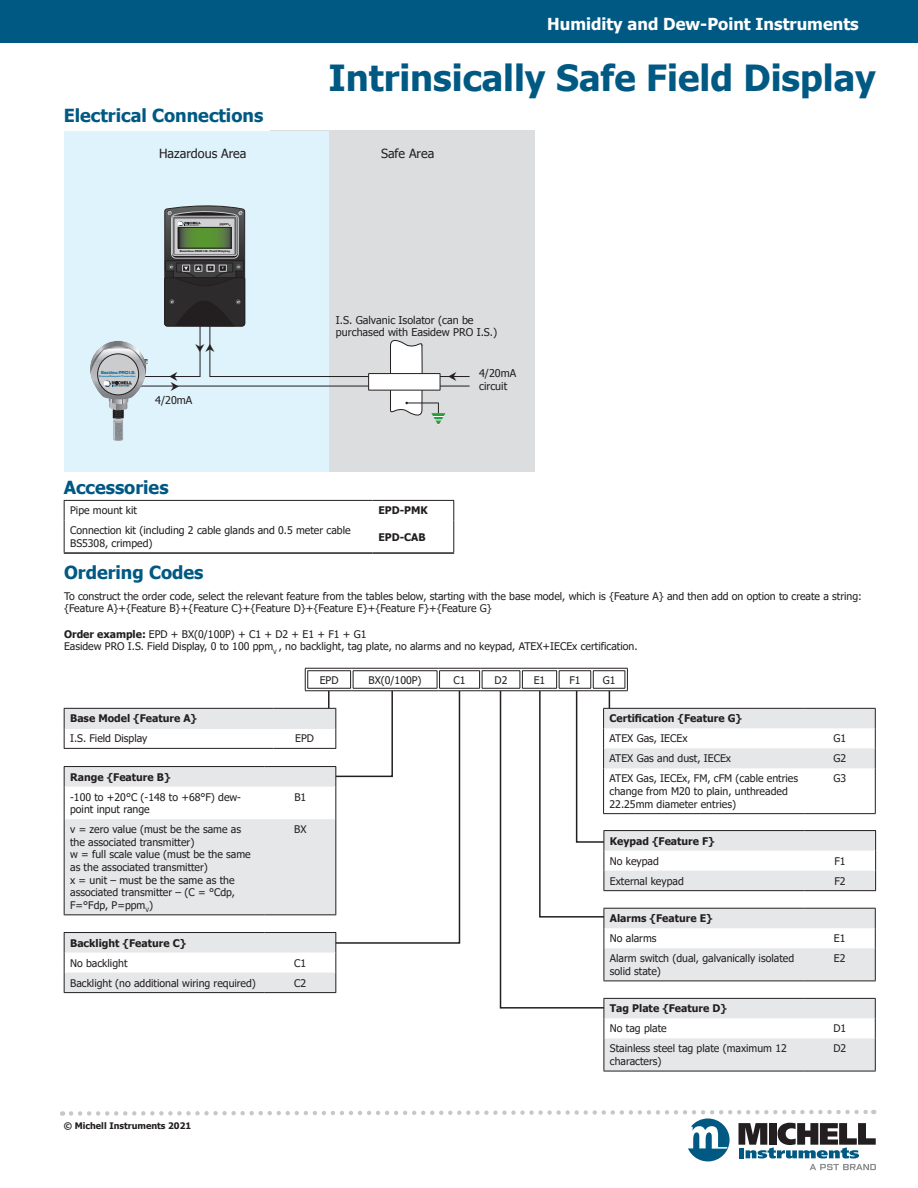
<style>
.page{position:relative;width:918px;height:1188px;background:#fff}
.page>*{position:absolute;margin:0;border:0;box-sizing:border-box;transform-origin:0 0}
.t1{font:700 36px "Tahoma";color:#005983}
.t2{font:700 18px "Tahoma";color:#005983}
.t3{font:700 16.5px "Tahoma";color:#fff}
.t4{font:12.6px "Tahoma";color:#231f20}
.t5{font:10.8px/12.9px "Tahoma";color:#231f20}
.t6{font:10.5px/12.6px "Tahoma";color:#231f20}
.t7{font:700 10.5px "Tahoma";color:#231f20}
.t8{font:700 9px "Tahoma";color:#231f20}
.t9{font:4.5px "Microgramma D Bold Exte";color:#086998;scale:.77 1}
.t10{font:3.6px "Microgramma D Bold Exte";color:#231f20}
.t11{font:600 3.3px "Myriad Pro";color:#e1e2e4}
.t12{font:2.85px "Microgramma D Bold Exte";color:#231f20}
.t13{font:2.4px "Microgramma D Bold Exte";color:#0975a9;scale:.84 1}
.s1{font-weight:700}
</style>
<div class="page">
<div style="left:0;top:0;width:918px;height:43px;background:#005983"></div>
<svg style="left:62px;top:1109px;width:814px;height:61px"></svg>
<svg style="left:499px;top:692px;width:141px;height:317px"></svg>
<svg style="left:64px;top:501px;width:1px;height:19px"></svg>
<hr style="left:64px;top:500px;width:308px;height:1px;background:#231f20">
<svg style="left:453px;top:501px;width:1px;height:19px"></svg>
<hr style="left:372px;top:500px;width:82px;height:1px;background:#231f20">
<hr style="left:64px;top:520px;width:1px;height:32px;background:#231f20">
<hr style="left:453px;top:520px;width:1px;height:32px;background:#231f20">
<hr style="left:64px;top:552px;width:308px;height:2px;background:#231f20">
<hr style="left:372px;top:552px;width:82px;height:2px;background:#231f20">
<hr style="left:439px;top:688px;width:41px;height:1px;background:#231f20">
<hr style="left:438px;top:691px;width:43px;height:1px;background:#231f20">
<hr style="left:482px;top:688px;width:38px;height:1px;background:#231f20">
<hr style="left:481px;top:691px;width:40px;height:1px;background:#231f20">
<hr style="left:522px;top:688px;width:35px;height:1px;background:#231f20">
<hr style="left:521px;top:691px;width:37px;height:1px;background:#231f20">
<hr style="left:438px;top:668px;width:43px;height:1px;background:#231f20">
<hr style="left:439px;top:670px;width:41px;height:1px;background:#231f20">
<hr style="left:481px;top:668px;width:40px;height:1px;background:#231f20">
<hr style="left:482px;top:670px;width:38px;height:1px;background:#231f20">
<hr style="left:521px;top:668px;width:37px;height:1px;background:#231f20">
<hr style="left:522px;top:670px;width:35px;height:1px;background:#231f20">
<svg style="left:479px;top:671px;width:4px;height:17px"></svg>
<svg style="left:520px;top:671px;width:3px;height:17px"></svg>
<div style="left:270px;top:131px;width:265px;height:341px;background:#dcdddf"></div>
<div style="left:64px;top:132px;width:265px;height:340px;background:#dff3fc"></div>
<hr style="left:200px;top:326px;width:1px;height:51px;background:#231f20">
<hr style="left:210px;top:326px;width:1px;height:51px;background:#231f20">
<hr style="left:143px;top:376px;width:57px;height:1px;background:#231f20">
<hr style="left:140px;top:386px;width:330px;height:1px;background:#231f20">
<hr style="left:210px;top:376px;width:260px;height:1px;background:#231f20">
<svg style="left:164px;top:205px;width:81px;height:122px;background:#50544d"></svg>
<svg style="left:90px;top:341px;width:56px;height:56px"></svg>
<svg style="left:90px;top:345px;width:58px;height:96px"></svg>
<div style="left:369px;top:374px;width:71px;height:16px;background:#fff"></div>
<div style="left:368px;top:373px;width:72px;height:17px;border:1px solid #231f20"></div>
<svg style="left:64px;top:668px;width:397px;height:325px"></svg>
<hr style="left:64px;top:932px;width:201px;height:1px;background:#231f20">
<hr style="left:265px;top:932px;width:71px;height:1px;background:#231f20">
<hr style="left:604px;top:981px;width:200px;height:1px;background:#231f20">
<hr style="left:804px;top:981px;width:72px;height:1px;background:#231f20">
<hr style="left:604px;top:1071px;width:200px;height:1px;background:#231f20">
<hr style="left:804px;top:1071px;width:72px;height:1px;background:#231f20">
<svg style="left:604px;top:999px;width:272px;height:72px"></svg>
<hr style="left:604px;top:998px;width:200px;height:1px;background:#231f20">
<hr style="left:804px;top:998px;width:72px;height:1px;background:#231f20">
<svg style="left:538px;top:668px;width:338px;height:313px"></svg>
<hr style="left:603px;top:708px;width:201px;height:1px;background:#231f20">
<hr style="left:804px;top:708px;width:72px;height:1px;background:#231f20">
<svg style="left:199px;top:344px;width:12px;height:8px"></svg>
<svg style="left:390px;top:340px;width:66px;height:85px"></svg>
<svg style="left:170px;top:385px;width:9px;height:2px"></svg>
<h2 class="t2" style="left:64px;top:103px;width:201px">Electrical Connections</h2>
<h3 class="t3" style="left:547px;top:17px;width:313px">Humidity and Dew-Point Instruments</h3>
<h1 class="t1" style="left:328px;top:53px;width:549px">Intrinsically Safe Field Display</h1>
<p class="t4" style="left:159px;top:148px;width:89px">Hazardous Area</p>
<p class="t4" style="left:381px;top:148px;width:55px">Safe Area</p>
<p class="t10" style="left:220px;top:222px;width:13px">ppm<sub>V</sub></p>
<p class="t12" style="left:180px;top:250px;width:52px">Easidew PRO I.S. Field Display</p>
<p class="t11" style="left:210px;top:266px;width:3px">P</p>
<p class="t11" style="left:222px;top:266px;width:3px">E</p>
<p class="t9" style="left:101px;top:371px;width:46px">Easidew PRO I.S.</p>
<p class="t13" style="left:99px;top:375px;width:45px">Process Dewpoint Transmitter</p>
<p class="t5" style="left:155px;top:394px;width:39px">4/20mA</p>
<p class="t5" style="left:336px;top:314px;width:163px">I.S. Galvanic Isolator (can be purchased with Easidew PRO I.S.)</p>
<p class="t5" style="left:479px;top:368px;width:39px">4/20mA circuit</p>
<h2 class="t2" style="left:64px;top:480px;width:106px">Accessories</h2>
<p class="t6" style="left:70px;top:505px;width:68px">Pipe mount kit</p>
<p class="t7" style="left:378px;top:503px;width:51px">EPD-PMK</p>
<p class="t6" style="left:70px;top:525px;width:282px">Connection kit (including 2 cable glands and 0.5 meter cable<br>BS5308, crimped)</p>
<p class="t7" style="left:378px;top:530px;width:49px">EPD-CAB</p>
<h2 class="t2" style="left:64px;top:560px;width:141px">Ordering Codes</h2>
<p class="t6" style="left:64px;top:590px;width:799px">To construct the order code, select the relevant feature from the tables below, starting with the base model, which is {Feature A} and then add on option to create a string: {Feature A}+{Feature B}+{Feature C}+{Feature D}+{Feature E}+{Feature F}+{Feature G}</p>
<p class="t6" style="left:64px;top:628px;width:575px"><span class="s1">Order example:</span> EPD + BX(0/100P) + C1 + D2 + E1 + F1 + G1<br>Easidew PRO I.S. Field Display, 0 to 100 ppm<sub>V</sub> , no backlight, tag plate, no alarms and no keypad, ATEX+IECEx certification.</p>
<p class="t6" style="left:320px;top:674px;width:20px">EPD</p>
<p class="t6" style="left:369px;top:674px;width:55px">BX(0/100P)</p>
<p class="t6" style="left:454px;top:674px;width:14px">C1</p>
<p class="t6" style="left:495px;top:674px;width:14px">D2</p>
<p class="t6" style="left:534px;top:674px;width:13px">E1</p>
<p class="t6" style="left:569px;top:674px;width:13px">F1</p>
<p class="t6" style="left:603px;top:674px;width:14px">G1</p>
<p class="t7" style="left:70px;top:711px;width:129px">Base Model {Feature A}</p>
<p class="t6" style="left:70px;top:733px;width:79px">I.S. Field Display</p>
<p class="t6" style="left:295px;top:733px;width:20px">EPD</p>
<p class="t7" style="left:70px;top:769px;width:102px">Range {Feature B}</p>
<p class="t6" style="left:70px;top:791px;width:172px">-100 to +20°C (-148 to +68°F) dew&shy;point input range</p>
<p class="t6" style="left:294px;top:791px;width:13px">B1</p>
<p class="t6" style="left:70px;top:824px;width:182px">v = zero value (must be the same as the associated transmitter)<br>w = full scale value (must be the same as the associated transmitter)<br>x = unit – must be the same as the associated transmitter – (C = °Cdp,<br>F=°Fdp, P=ppm<sub>V</sub>)</p>
<p class="t6" style="left:294px;top:824px;width:14px">BX</p>
<p class="t7" style="left:70px;top:935px;width:118px">Backlight {Feature C}</p>
<p class="t6" style="left:70px;top:957px;width:59px">No backlight</p>
<p class="t6" style="left:294px;top:957px;width:14px">C1</p>
<p class="t6" style="left:70px;top:977px;width:187px">Backlight (no additional wiring required)</p>
<p class="t6" style="left:294px;top:977px;width:14px">C2</p>
<p class="t8" style="left:64px;top:1119px;width:129px">© Michell Instruments 2021</p>
<p class="t7" style="left:610px;top:711px;width:134px">Certification {Feature G}</p>
<p class="t6" style="left:610px;top:733px;width:79px">ATEX Gas, IECEx</p>
<p class="t6" style="left:833px;top:733px;width:14px">G1</p>
<p class="t6" style="left:610px;top:753px;width:123px">ATEX Gas and dust, IECEx</p>
<p class="t6" style="left:833px;top:753px;width:14px">G2</p>
<p class="t6" style="left:610px;top:773px;width:190px">ATEX Gas, IECEx, FM, cFM (cable entries change from M20 to plain, unthreaded<br>22.25mm diameter entries)</p>
<p class="t6" style="left:833px;top:773px;width:14px">G3</p>
<p class="t7" style="left:610px;top:833px;width:106px">Keypad {Feature F}</p>
<p class="t6" style="left:610px;top:855px;width:51px">No keypad</p>
<p class="t6" style="left:834px;top:855px;width:13px">F1</p>
<p class="t6" style="left:610px;top:875px;width:75px">External keypad</p>
<p class="t6" style="left:834px;top:875px;width:13px">F2</p>
<p class="t7" style="left:610px;top:911px;width:104px">Alarms {Feature E}</p>
<p class="t6" style="left:610px;top:933px;width:48px">No alarms</p>
<p class="t6" style="left:834px;top:933px;width:13px">E1</p>
<p class="t6" style="left:610px;top:953px;width:186px">Alarm switch (dual, galvanically isolated solid state)</p>
<p class="t6" style="left:834px;top:953px;width:13px">E2</p>
<p class="t7" style="left:610px;top:1001px;width:119px">Tag Plate {Feature D}</p>
<p class="t6" style="left:610px;top:1023px;width:58px">No tag plate</p>
<p class="t6" style="left:833px;top:1023px;width:14px">D1</p>
<p class="t6" style="left:610px;top:1043px;width:178px">Stainless steel tag plate (maximum 12 characters)</p>
<p class="t6" style="left:833px;top:1043px;width:14px">D2</p>
</div>
